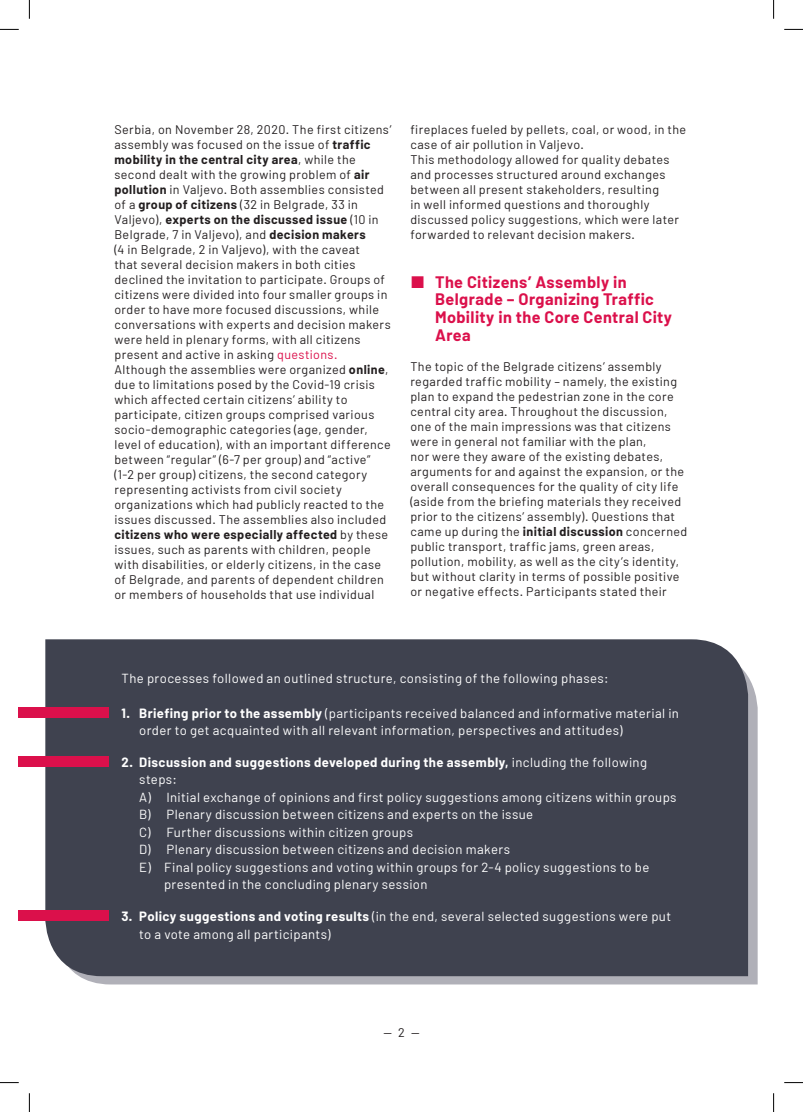
<style>
.page{position:relative;width:803px;height:1112px;background:#fff}
.page>*{position:absolute;margin:0;border:0;box-sizing:border-box;transform-origin:0 0}
.t1{font:700 16.25px/17.5px "Barlow";letter-spacing:.025em;color:#db104b}
.t2{font:13.12px/17.5px "Barlow";letter-spacing:.03em;color:#fff}
.t3{font:700 13.12px/17.5px "Barlow";letter-spacing:.03em;color:#fff}
.t4{font:12.5px/15px "Barlow";letter-spacing:.03em;color:#231f20}
.s1{font-weight:700}
.s2{color:#db104b}
.s3{font-weight:400}
</style>
<div class="page">
<svg style="left:77px;top:677px;width:681px;height:307px;background:#a7a7af"></svg>
<div style="left:45px;top:639px;width:703px;height:336px;background:#3f424f"></div>
<div style="left:19px;top:755px;width:90px;height:11px;background:#db104b"></div>
<div style="left:19px;top:910px;width:90px;height:11px;background:#db104b"></div>
<div style="left:19px;top:707px;width:90px;height:10px;background:#db104b"></div>
<svg style="left:0;top:29px;width:19px;height:1px"></svg>
<svg style="left:784px;top:29px;width:19px;height:1px"></svg>
<svg style="left:0;top:1082px;width:19px;height:1px"></svg>
<svg style="left:784px;top:1082px;width:19px;height:1px"></svg>
<svg style="left:29px;top:0;width:1px;height:19px"></svg>
<svg style="left:29px;top:1093px;width:1px;height:18px"></svg>
<svg style="left:773px;top:0;width:1px;height:19px"></svg>
<svg style="left:773px;top:1093px;width:1px;height:18px"></svg>
<p class="t4" style="left:114px;top:122px;width:278px">Serbia, on November 28, 2020. The first citizens’ assembly was focused on the issue of <span class="s1">traffic mobility in the central city area</span>, while the second dealt with the growing problem of <span class="s1">air pollution</span> in Valjevo. Both assemblies consisted of a <span class="s1">group of citizens</span> (32 in Belgrade, 33 in Valjevo), <span class="s1">experts on the discussed issue</span> (10 in Belgrade, 7 in Valjevo), and <span class="s1">decision makers<br></span>(4 in Belgrade, 2 in Valjevo), with the caveat<br>that several decision makers in both cities declined the invitation to participate. Groups of citizens were divided into four smaller groups in order to have more focused discussions, while conversations with experts and decision makers were held in plenary forms, with all citizens present and active in asking <span class="s2">questions.</span></p>
<p class="t4" style="left:114px;top:362px;width:278px">Although the assemblies were organized <span class="s1">online</span>, due to limitations posed by the Covid-19 crisis which affected certain citizens’ ability to participate, citizen groups comprised various socio-demographic categories (age, gender, level of education), with an important difference between “regular” (6-7 per group) and “active” (1-2 per group) citizens, the second category representing activists from civil society organizations which had publicly reacted to the issues discussed. The assemblies also included <span class="s1">citizens who were especially affected</span> by these issues, such as parents with children, people with disabilities, or elderly citizens, in the case of Belgrade, and parents of dependent children or members of households that use individual</p>
<p class="t4" style="left:410px;top:122px;width:277px">fireplaces fueled by pellets, coal, or wood, in the case of air pollution in Valjevo.</p>
<p class="t4" style="left:410px;top:152px;width:270px">This methodology allowed for quality debates and processes structured around exchanges between all present stakeholders, resulting<br>in well informed questions and thoroughly discussed policy suggestions, which were later forwarded to relevant decision makers.</p>
<p class="t1" style="left:435px;top:273px;width:238px">The Citizens’ Assembly in<br>Belgrade – Organizing Traffic<br>Mobility in the Core Central City<br>Area</p>
<p class="t4" style="left:410px;top:358px;width:278px">The topic of the Belgrade citizens’ assembly regarded traffic mobility – namely, the existing plan to expand the pedestrian zone in the core central city area. Throughout the discussion, one of the main impressions was that citizens were in general not familiar with the plan,<br>nor were they aware of the existing debates, arguments for and against the expansion, or the overall consequences for the quality of city life (aside from the briefing materials they received prior to the citizens’ assembly). Questions that came up during the <span class="s1">initial discussion</span> concerned public transport, traffic jams, green areas, pollution, mobility, as well as the city’s identity, but without clarity in terms of possible positive or negative effects. Participants stated their</p>
<p class="t2" style="left:122px;top:668px;width:488px">The processes followed an outlined structure, consisting of the following phases:</p>
<p class="t2" style="left:139px;top:703px;width:541px;text-indent:-18px"><span class="s1">1. Briefing prior to the assembly</span> (participants received balanced and informative material in order to get acquainted with all relevant information, perspectives and attitudes)</p>
<p class="t3" style="left:139px;top:753px;width:509px;text-indent:-18px">2. Discussion and suggestions developed during the assembly, <span class="s3">including the following steps:</span></p>
<p class="t2" style="left:139px;top:787px;width:539px">A) Initial exchange of opinions and first policy suggestions among citizens within groups</p>
<p class="t2" style="left:139px;top:805px;width:396px">B) Plenary discussion between citizens and experts on the issue</p>
<p class="t2" style="left:139px;top:822px;width:275px">C) Further discussions within citizen groups</p>
<p class="t2" style="left:139px;top:840px;width:372px">D) Plenary discussion between citizens and decision makers</p>
<p class="t2" style="left:164px;top:857px;width:487px;text-indent:-25px">E) Final policy suggestions and voting within groups for 2-4 policy suggestions to be presented in the concluding plenary session</p>
<p class="t2" style="left:139px;top:907px;width:533px;text-indent:-18px"><span class="s1">3. Policy suggestions and voting results</span> (in the end, several selected suggestions were put to a vote among all participants)</p>
<p class="t4" style="left:383px;top:1024px;width:38px">—2—</p>
</div>
